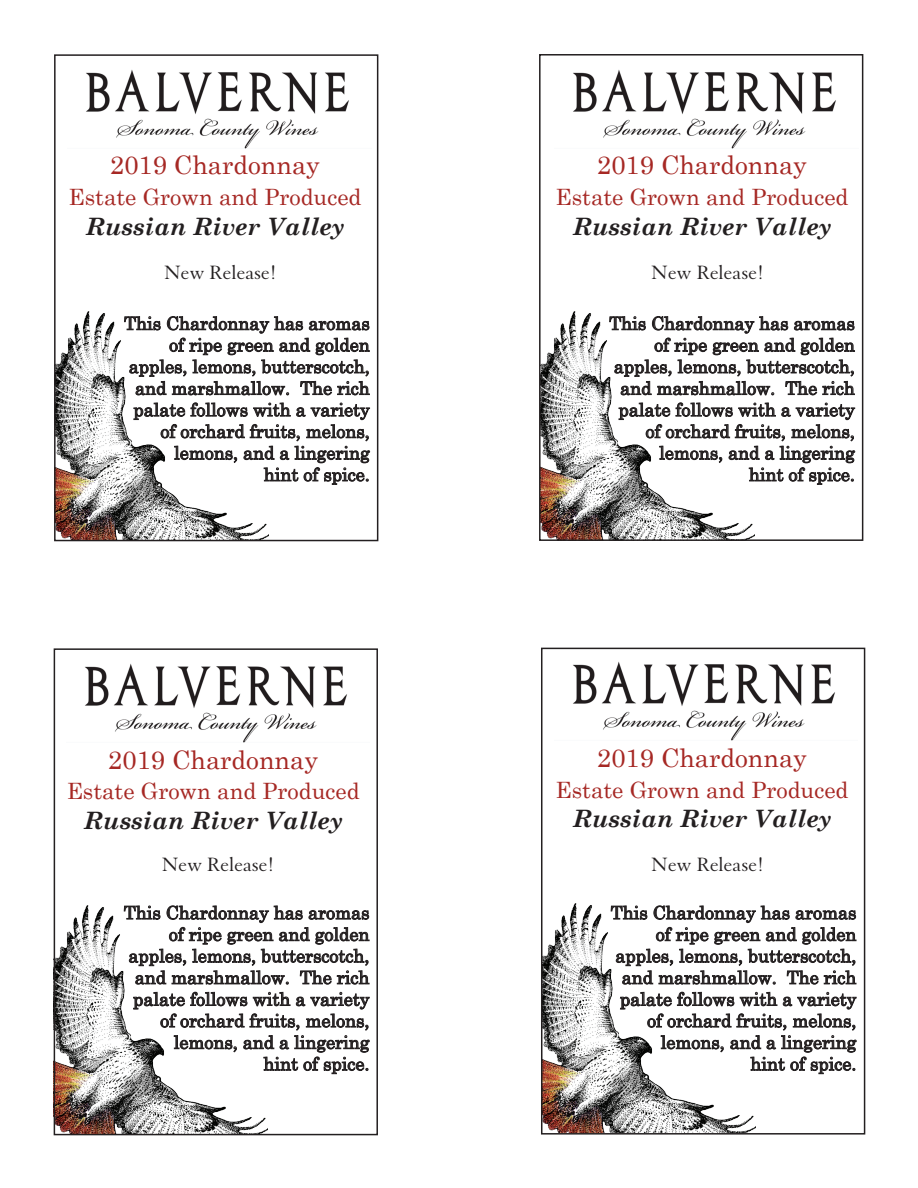
<style>
.page{position:relative;width:918px;height:1188px;background:#fff}
.page>*{position:absolute;margin:0;border:0;box-sizing:border-box;transform-origin:0 0}
.t1{font:25.5px "Century Schoolbook";color:#a62824}
.t2{font:italic 700 24px "Century Schoolbook";color:#231f20}
.t3{font:22.5px "Century Schoolbook";color:#a62824}
.t4{font:21px "Granjon";color:#231f20}
.t5{font:18px/21.6px "Century Schoolbook";color:#231f20;text-align:right}
</style>
<div class="page">
<img style="left:544px;top:904px;width:212px;height:228px">
<img style="left:573px;top:661px;width:262px;height:80px">
<img style="left:57px;top:906px;width:211px;height:226px">
<img style="left:85px;top:663px;width:262px;height:80px">
<img style="left:542px;top:311px;width:212px;height:227px">
<img style="left:573px;top:70px;width:263px;height:78px">
<img style="left:57px;top:312px;width:212px;height:226px">
<img style="left:86px;top:70px;width:263px;height:78px">
<div style="left:54px;top:54px;width:324px;height:487px;border:2px solid #231f20"></div>
<div style="left:539px;top:54px;width:324px;height:487px;border:2px solid #231f20"></div>
<div style="left:54px;top:648px;width:324px;height:487px;border:2px solid #231f20"></div>
<div style="left:541px;top:648px;width:324px;height:487px;border:2px solid #231f20"></div>
<svg style="left:124px;top:316px;width:246px;height:80px"></svg>
<svg style="left:133px;top:402px;width:238px;height:83px"></svg>
<svg style="left:609px;top:316px;width:246px;height:80px"></svg>
<svg style="left:618px;top:402px;width:238px;height:83px"></svg>
<svg style="left:610px;top:905px;width:247px;height:80px"></svg>
<svg style="left:620px;top:991px;width:237px;height:83px"></svg>
<svg style="left:124px;top:905px;width:246px;height:80px"></svg>
<svg style="left:133px;top:991px;width:237px;height:83px"></svg>
<h1 class="t1" style="left:110px;top:144px;width:211px">2019 Chardonnay</h1>
<p class="t3" style="left:69px;top:178px;width:294px">Estate Grown and Produced</p>
<h2 class="t2" style="left:86px;top:208px;width:260px">Russian River Valley</h2>
<h1 class="t1" style="left:597px;top:144px;width:211px">2019 Chardonnay</h1>
<p class="t3" style="left:556px;top:178px;width:294px">Estate Grown and Produced</p>
<h2 class="t2" style="left:573px;top:208px;width:260px">Russian River Valley</h2>
<p class="t4" style="left:164px;top:261px;width:114px">New Release!</p>
<p class="t4" style="left:651px;top:261px;width:114px">New Release!</p>
<p class="t5" style="left:124px;top:311px;width:247px">This Chardonnay has aromas of ripe green and golden apples, lemons, butterscotch, and marshmallow. The rich palate follows with a variety of orchard fruits, melons, lemons, and a lingering<br>hint of spice.</p>
<h1 class="t1" style="left:108px;top:738px;width:211px">2019 Chardonnay</h1>
<p class="t3" style="left:67px;top:772px;width:294px">Estate Grown and Produced</p>
<h2 class="t2" style="left:84px;top:802px;width:260px">Russian River Valley</h2>
<p class="t5" style="left:609px;top:311px;width:247px">This Chardonnay has aromas of ripe green and golden apples, lemons, butterscotch, and marshmallow. The rich palate follows with a variety of orchard fruits, melons, lemons, and a lingering<br>hint of spice.</p>
<h1 class="t1" style="left:597px;top:736px;width:211px">2019 Chardonnay</h1>
<p class="t3" style="left:556px;top:771px;width:294px">Estate Grown and Produced</p>
<h2 class="t2" style="left:573px;top:800px;width:260px">Russian River Valley</h2>
<p class="t4" style="left:162px;top:853px;width:114px">New Release!</p>
<p class="t4" style="left:651px;top:853px;width:114px">New Release!</p>
<p class="t5" style="left:124px;top:900px;width:247px">This Chardonnay has aromas of ripe green and golden apples, lemons, butterscotch, and marshmallow. The rich palate follows with a variety of orchard fruits, melons, lemons, and a lingering<br>hint of spice.</p>
<p class="t5" style="left:611px;top:900px;width:247px">This Chardonnay has aromas of ripe green and golden apples, lemons, butterscotch, and marshmallow. The rich palate follows with a variety of orchard fruits, melons, lemons, and a lingering<br>hint of spice.</p>
</div>
